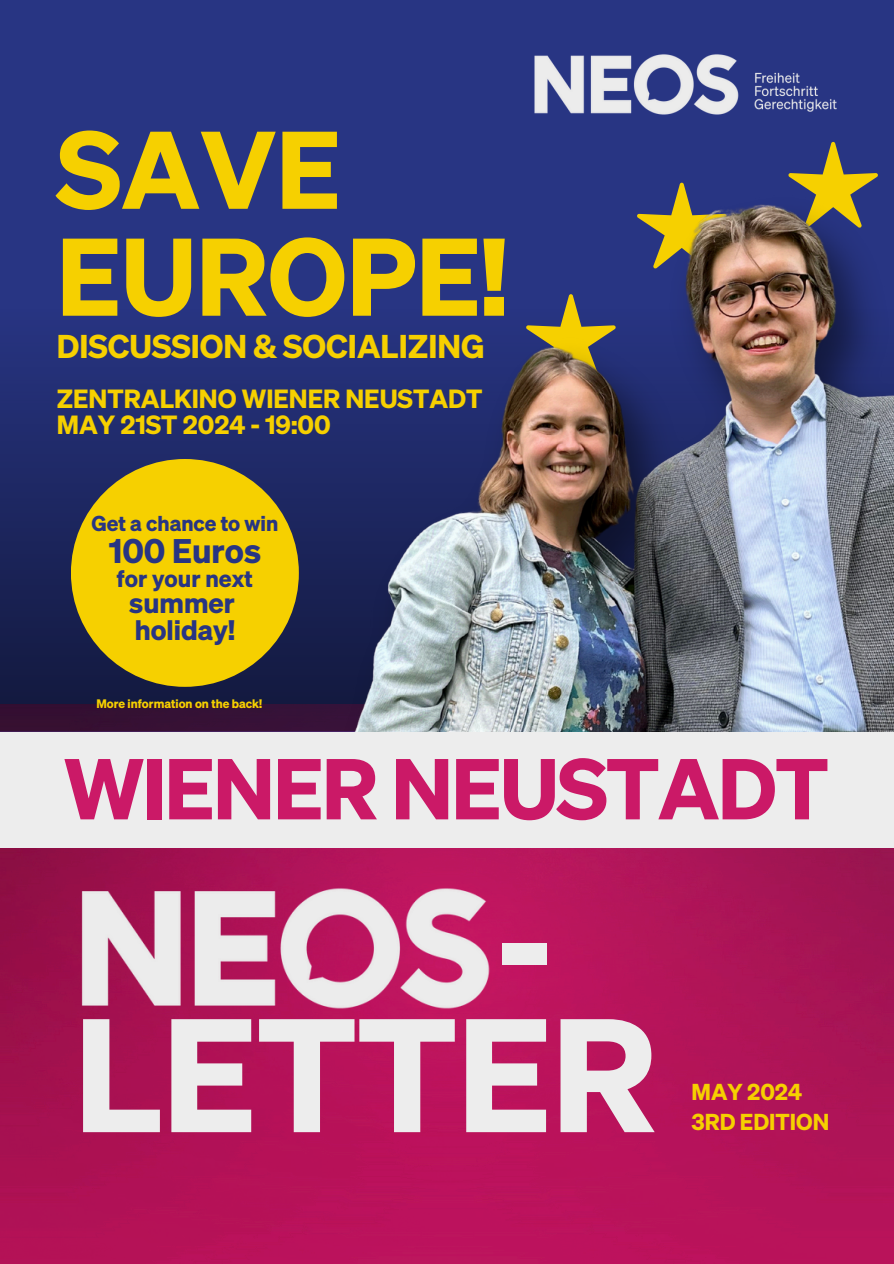
<style>
.page{position:relative;width:894px;height:1264px;background:#fff}
.page>*{position:absolute;margin:0;border:0;box-sizing:border-box;transform-origin:0 0}
.t1{font:157.35px "Sohne Dreiviertelfett";color:#ededed}
.t2{font:151.35px "Sohne Dreiviertelfett";color:#ededed}
.t3{font:107.4px/106.8px "Sohne Dreiviertelfett";color:#f6d000}
.t4{font:84px "Sohne Dreiviertelfett";letter-spacing:-.02em;color:#cb1967}
.t5{font:33.3px "Sohne Dreiviertelfett";color:#283583}
.t6{font:32.25px "Sohne Dreiviertelfett";color:#f6d000}
.t7{font:27.6px "Sohne Dreiviertelfett";color:#283583}
.t8{font:25.65px/25.3px "Sohne Dreiviertelfett";color:#f6d000}
.t9{font:23.25px "Sohne Dreiviertelfett";color:#283583}
.t10{font:22.5px/30.3px "Sohne Dreiviertelfett";color:#f6d000}
.t11{font:21px "Sohne Dreiviertelfett";color:#283583}
.t12{font:12px "Sohne Dreiviertelfett";color:#f6d000}
</style>
<div class="page">
<img style="left:0;top:0;width:893px;height:704px">
<svg style="left:788px;top:142px;width:89px;height:35px"></svg>
<img style="left:0;top:704px;width:893px;height:559px">
<img style="left:205px;top:177px;width:688px;height:555px">
<div style="left:71px;top:459px;width:228px;height:228px;background:#f6d000;border-radius:50%"></div>
<div style="left:0;top:732px;width:893px;height:116px;background:#ededed"></div>
<img style="left:33px;top:848px;width:495px;height:214px">
<img style="left:506px;top:28px;width:370px;height:113px">
<p class="t3" style="left:57px;top:112px;width:452px">SAVE<br>EUROPE!</p>
<p class="t6" style="left:57px;top:324px;width:429px">DISCUSSION &amp; SOCIALIZING</p>
<p class="t8" style="left:57px;top:385px;width:427px">ZENTRALKINO WIENER NEUSTADT<br>MAY 21ST 2024 - 19:00</p>
<p class="t11" style="left:91px;top:509px;width:188px">Get a chance to win</p>
<p class="t5" style="left:109px;top:528px;width:154px">100 Euros</p>
<p class="t9" style="left:117px;top:562px;width:137px">for your next</p>
<p class="t7" style="left:129px;top:584px;width:107px">summer</p>
<p class="t7" style="left:135px;top:611px;width:102px">holiday!</p>
<h1 class="t12" style="left:96px;top:696px;width:167px">More information on the back!</h1>
<p class="t4" style="left:64px;top:732px;width:766px">WIENER NEUSTADT</p>
<h4 class="t2" style="left:496px;top:840px;width:58px">-</h4>
<h4 class="t1" style="left:74px;top:968px;width:583px">LETTER</h4>
<h3 class="t10" style="left:691px;top:1075px;width:139px">MAY 2024<br>3RD EDITION</h3>
</div>
